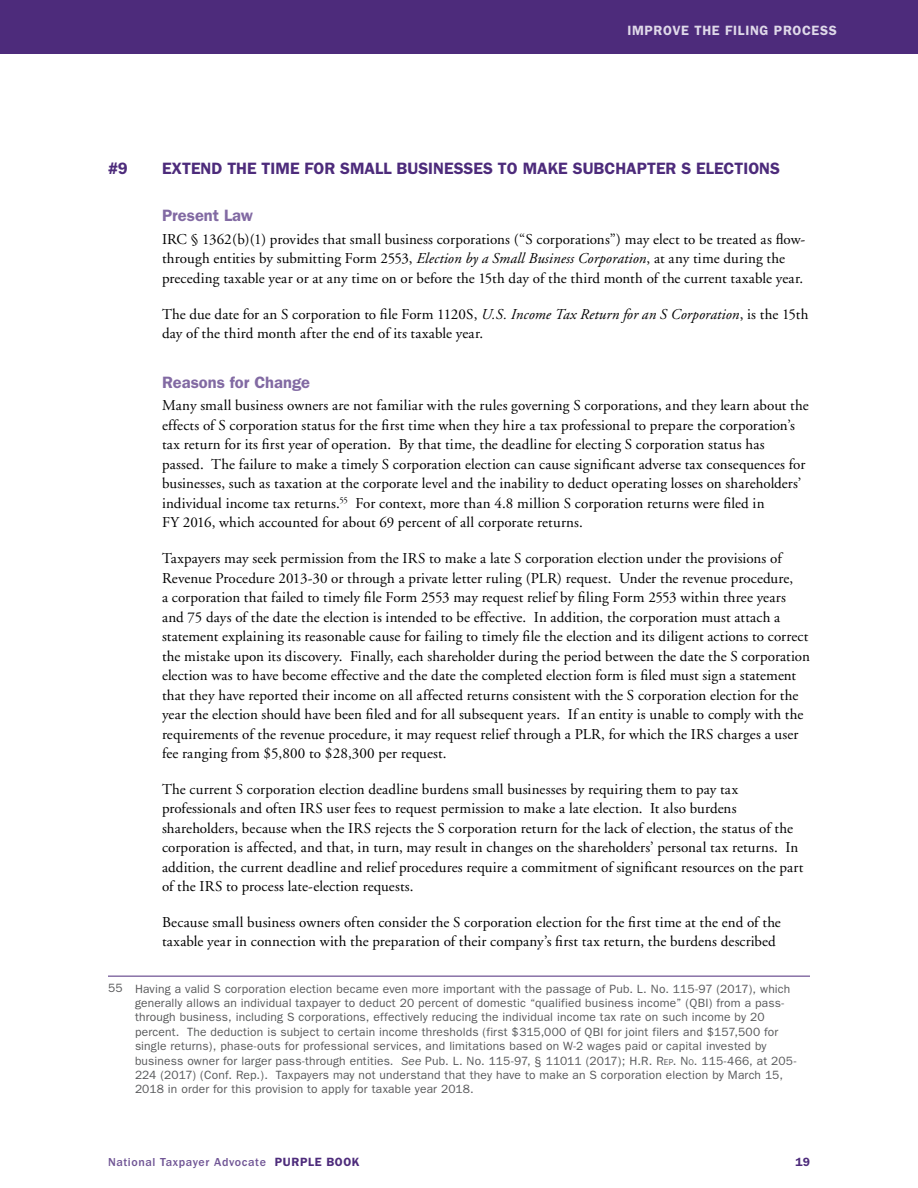
<style>
.page{position:relative;width:918px;height:1188px;background:#fff}
.page>*{position:absolute;margin:0;border:0;box-sizing:border-box;transform-origin:0 0}
.t1{font:600 16.5px "Franklin Gothic";color:#4d2b7b}
.t2{font:600 16.5px "Franklin Gothic";color:#826aa3}
.Body_Text{font:15px/19.5px "Adobe Garamond";letter-spacing:.01em;color:#000}
.t3{font:600 13.5px "Franklin Gothic";letter-spacing:.05em;color:#dfd9e9}
.IGNORE_Footnote{font:12px/14.4px "Franklin Gothic";letter-spacing:.015em;color:#58595b}
.t4{font:500 12px "Franklin Gothic";letter-spacing:.05em;color:#705595}
.t5{font:600 12px "Franklin Gothic";color:#4d2b7b}
.s1{font-style:italic}
.s2{font-style:inherit}
.s3{font-size:8.4px}
.s4{font-weight:600;color:#4d2b7b}
</style>
<div class="page">
<div style="left:0;top:0;width:918px;height:54px;background:#4d2b7b"></div>
<hr style="left:108px;top:976px;width:702px;height:1px;background:#4d2b7b">
<p class="t3" style="left:627px;top:23px;width:16px">Improve</p>
<p class="t3" style="left:694px;top:23px;width:10px">the</p>
<p class="t3" style="left:725px;top:23px;width:7px">Fili</p>
<p class="t3" style="left:750px;top:23px;width:43px">ng Proce</p>
<p class="t3" style="left:820px;top:23px;width:18px">ss</p>
<p class="t1" style="left:108px;top:159px;width:21px">#9</p>
<p class="t1" style="left:162px;top:159px;width:608px">EXTEND THE TIME FOR SMALL BUSINESSES TO MAKE SUBCHAPTER S ELECTIONS</p>
<h2 class="t2" style="left:162px;top:206px;width:92px">Present Law</h2>
<p class="Body_Text" style="left:162px;top:230px;width:645px">IRC § 1362(b)(1) provides that small business corporations (“S corporations”) may elect to be treated as flow&shy;through entities by submitting Form 2553, <span class="s1">Election by a Small Business Corporation</span>, at any time during the preceding taxable year or at any time on or before the 15th day of the third month of the current taxable year.</p>
<p class="Body_Text" style="left:162px;top:304px;width:648px">The due date for an S corporation to file Form 1120S, <span class="s1">U.S. Income Tax Return for an S Corporation</span>, is the 15th day of the third month after the end of its taxable year.</p>
<h2 class="t2" style="left:162px;top:372px;width:150px">Reasons for Change</h2>
<p class="Body_Text" style="left:162px;top:396px;width:648px">Many small business owners are not familiar with the rules governing S corporations, and they learn about the effects of S corporation status for the first time when they hire a tax professional to prepare the corporation’s tax return for its first year of operation. By that time, the deadline for electing S corporation status has<br>passed. The failure to make a timely S corporation election can cause significant adverse tax consequences for businesses, such as taxation at the corporate level and the inability to deduct operating losses on shareholders’ individual income tax returns.<sup>55</sup> For context, more than 4.8 million S corporation returns were filed in<br>FY 2016, which accounted for about 69 percent of all corporate returns.</p>
<p class="Body_Text" style="left:162px;top:549px;width:649px">Taxpayers may seek permission from the IRS to make a late S corporation election under the provisions of Revenue Procedure 2013-30 or through a private letter ruling (PLR) request. Under the revenue procedure,<br>a corporation that failed to timely file Form 2553 may request relief by filing Form 2553 within three years and 75 days of the date the election is intended to be effective. In addition, the corporation must attach a statement explaining its reasonable cause for failing to timely file the election and its diligent actions to correct the mistake upon its discovery. Finally, each shareholder during the period between the date the S corporation election was to have become effective and the date the completed election form is filed must sign a statement that they have reported their income on all affected returns consistent with the S corporation election for the year the election should have been filed and for all subsequent years. If an entity is unable to comply with the requirements of the revenue procedure, it may request relief through a PLR, for which the IRS charges a user fee ranging from $5,800 to $28,300 per request.</p>
<p class="Body_Text" style="left:162px;top:780px;width:643px">The current S corporation election deadline burdens small businesses by requiring them to pay tax professionals and often IRS user fees to request permission to make a late election. It also burdens shareholders, because when the IRS rejects the S corporation return for the lack of election, the status of the corporation is affected, and that, in turn, may result in changes on the shareholders’ personal tax returns. In addition, the current deadline and relief procedures require a commitment of significant resources on the part of the IRS to process late-election requests.</p>
<p class="Body_Text" style="left:162px;top:913px;width:620px">Because small business owners often consider the S corporation election for the first time at the end of the taxable year in connection with the preparation of their company’s first tax return, the burdens described</p>
<p class="IGNORE_Footnote" style="left:135px;top:982px;width:663px;text-indent:-27px">55 Having a valid S corporation election became even more important with the passage of Pub. L. No. 115-97 (2017), which generally allows an individual taxpayer to deduct 20 percent of domestic “qualified business income” (QBI) from a pass&shy;through business, including S corporations, effectively reducing the individual income tax rate on such income by 20 percent. The deduction is subject to certain income thresholds (first $315,000 of QBI for joint filers and $157,500 for single returns), phase-outs for professional services, and limitations based on W-2 wages paid or capital invested by business owner for larger pass-through entities. <span class="s1">See</span> Pub. L. No. 115-97, § 11011 (2017); H.R. <span class="s2">R</span><span class="s3">ep</span><span class="s2">. N</span> <span class="s3">o</span>. 115-466, at 205- 224 (2017) (Conf. Rep.). Taxpayers may not understand that they have to make an S corporation election by March 15, 2018 in order for this provision to apply for taxable year 2018.</p>
<p class="t4" style="left:108px;top:1155px;width:253px">National Taxpayer Advocate <span class="s4">PURPLE BOOK</span></p>
<p class="t5" style="left:796px;top:1154px;width:16px">19</p>
</div>
